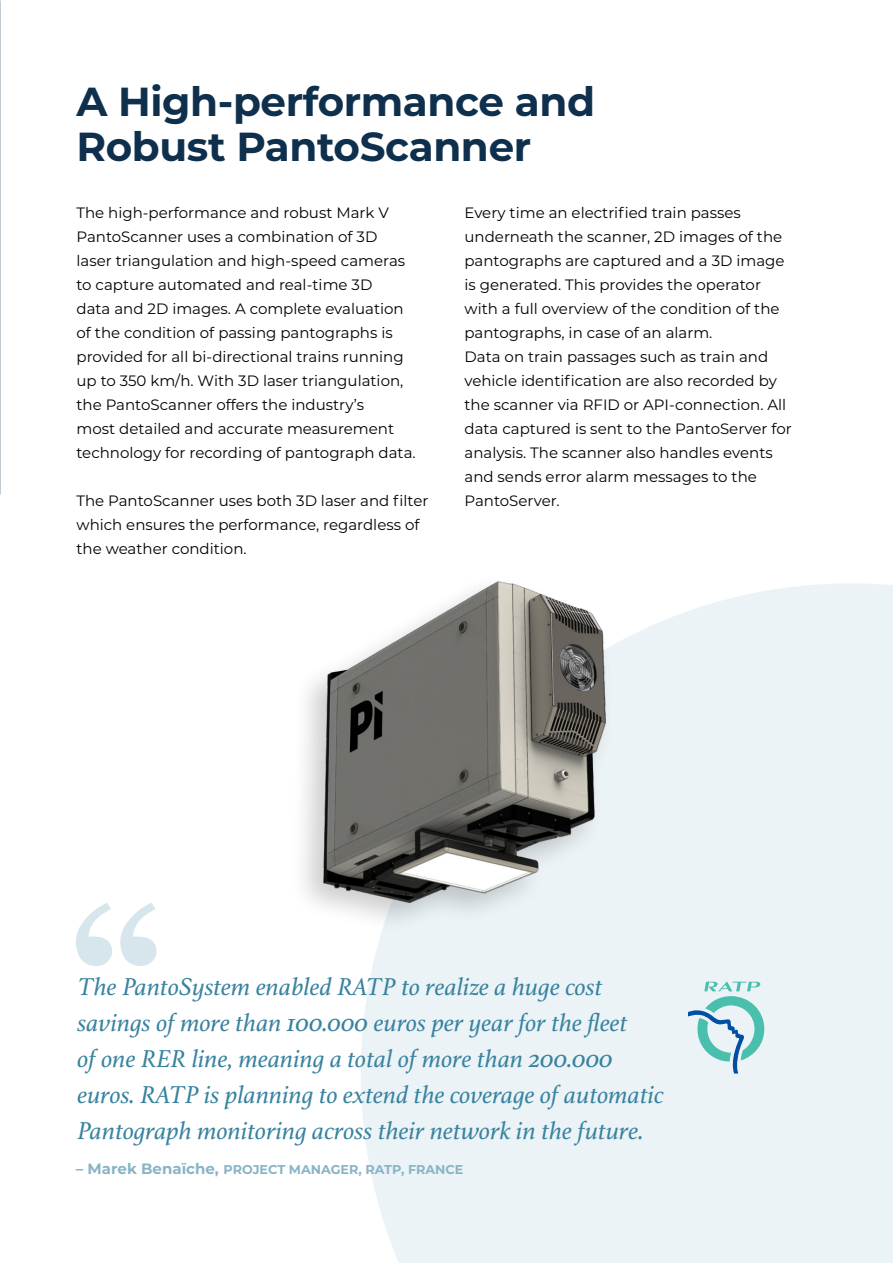
<style>
.page{position:relative;width:893px;height:1263px;background:#fff}
.page>*{position:absolute;margin:0;border:0;box-sizing:border-box;transform-origin:0 0}
.t1{font:700 40.5px/45px "Montserrat";letter-spacing:-.01em;color:#0f304d}
.t2{font:italic 25.8px/36px "Athelas";color:#3882a0}
.t3{font:15px/24px "Montserrat";color:#000}
.t4{font:700 12.75px "Montserrat";color:#88b4c6}
.s1{font-size:15px}
</style>
<div class="page">
<img style="left:0;top:0;width:1px;height:494px">
<div style="left:361px;top:583px;width:532px;height:680px;background:#ebf3f6"></div>
<div style="left:289px;top:573px;width:326px;height:362px;background:#000;opacity:.2"></div>
<img style="left:323px;top:581px;width:283px;height:321px">
<svg style="left:76px;top:903px;width:81px;height:63px"></svg>
<svg style="left:688px;top:981px;width:76px;height:92px;background:#b5dcdf"></svg>
<h1 class="t1" style="left:76px;top:77px;width:520px">A High-performance and<br>Robust PantoScanner</h1>
<p class="t3" style="left:76px;top:200px;width:341px">The high-performance and robust Mark V PantoScanner uses a combination of 3D laser triangulation and high-speed cameras to capture automated and real-time 3D<br>data and 2D images. A complete evaluation of the condition of passing pantographs is provided for all bi-directional trains running up to 350 km/h. With 3D laser triangulation, the PantoScanner offers the industry’s<br>most detailed and accurate measurement technology for recording of pantograph data.</p>
<p class="t3" style="left:76px;top:488px;width:353px">The PantoScanner uses both 3D laser and filter which ensures the performance, regardless of the weather condition.</p>
<p class="t3" style="left:464px;top:200px;width:329px">Every time an electrified train passes underneath the scanner, 2D images of the pantographs are captured and a 3D image is generated. This provides the operator with a full overview of the condition of the pantographs, in case of an alarm.<br>Data on train passages such as train and vehicle identification are also recorded by the scanner via RFID or API-connection. All data captured is sent to the PantoServer for analysis. The scanner also handles events and sends error alarm messages to the PantoServer.</p>
<p class="t2" style="left:77px;top:970px;width:588px">The PantoSystem enabled RATP to realize a huge cost savings of more than 100.000 euros per year for the fleet<br>of one RER line, meaning a total of more than 200.000 euros. RATP is planning to extend the coverage of automatic Pantograph monitoring across their network in the future.</p>
<p class="t4" style="left:76px;top:1160px;width:389px"><span class="s1">– Marek Benaïche,</span> PROJECT MANAGER, RATP, FRANCE</p>
</div>
